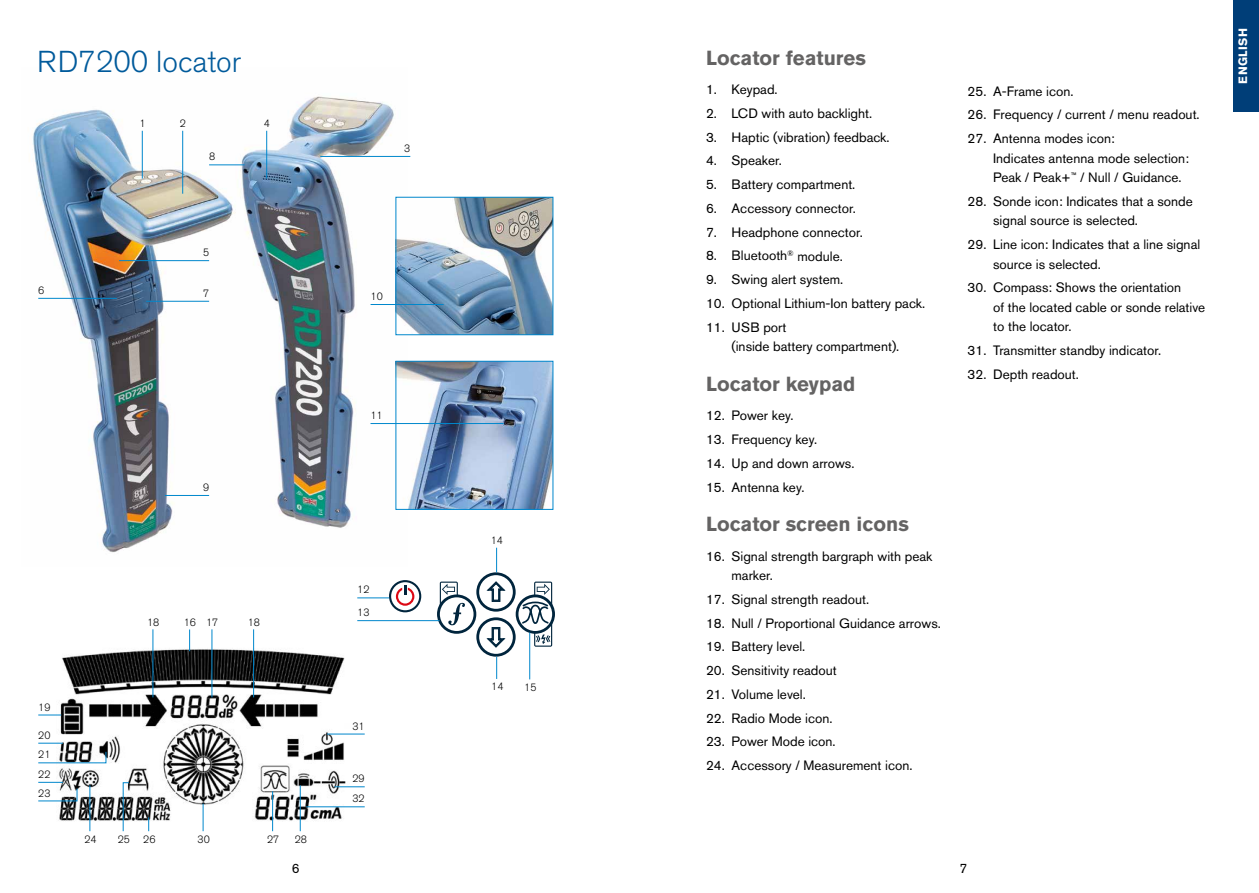
<style>
.page{position:relative;width:1259px;height:893px;background:#fff}
.page>*{position:absolute;margin:0;border:0;box-sizing:border-box;transform-origin:0 0}
.t1{font:300 30px "Akzidenz Grotesk BE";color:#005a9b}
.t2{font:700 20.25px "Akzidenz Grotesk BE";color:#646363}
.t3{font:13.5px/19.5px "Akzidenz Grotesk BE";color:#000}
.t4{font:700 12px "Akzidenz Grotesk BE";letter-spacing:.05em;color:#fff}
.t5{font:300 10.5px/19.2px "Akzidenz Grotesk BE";color:#000}
</style>
<div class="page">
<div style="left:1233px;top:0;width:26px;height:112px;background:#003e78"></div>
<img style="left:33px;top:96px;width:375px;height:457px">
<img style="left:397px;top:199px;width:154px;height:134px">
<div style="left:395px;top:197px;width:158px;height:138px;border:1px solid #0087cc"></div>
<hr style="left:370px;top:304px;width:73px;height:1px;background:#0087cc">
<hr style="left:38px;top:298px;width:79px;height:1px;background:#0087cc">
<hr style="left:146px;top:301px;width:63px;height:1px;background:#0087cc">
<svg style="left:389px;top:580px;width:32px;height:32px"></svg>
<div style="left:391px;top:582px;width:28px;height:28px;background:#fff;border-radius:50%"></div>
<svg style="left:437px;top:594px;width:39px;height:40px"></svg>
<div style="left:440px;top:597px;width:33px;height:34px;background:#fff;border-radius:50%"></div>
<svg style="left:476px;top:617px;width:39px;height:40px"></svg>
<div style="left:479px;top:620px;width:34px;height:34px;background:#fff;border-radius:50%"></div>
<svg style="left:396px;top:585px;width:18px;height:21px"></svg>
<svg style="left:476px;top:572px;width:39px;height:40px"></svg>
<div style="left:479px;top:575px;width:34px;height:34px;background:#fff;border-radius:50%"></div>
<svg style="left:486px;top:581px;width:19px;height:21px"></svg>
<svg style="left:440px;top:582px;width:25px;height:43px"></svg>
<svg style="left:486px;top:627px;width:19px;height:21px"></svg>
<svg style="left:516px;top:594px;width:39px;height:40px"></svg>
<svg style="left:518px;top:597px;width:34px;height:34px"></svg>
<svg style="left:520px;top:582px;width:32px;height:65px"></svg>
<hr style="left:357px;top:597px;width:32px;height:1px;background:#0087cc">
<hr style="left:357px;top:620px;width:82px;height:1px;background:#0087cc">
<svg style="left:496px;top:657px;width:1px;height:22px"></svg>
<hr style="left:529px;top:632px;width:1px;height:47px;background:#0087cc">
<svg style="left:496px;top:548px;width:1px;height:24px"></svg>
<img style="left:56px;top:643px;width:293px;height:179px">
<svg style="left:189px;top:629px;width:1px;height:22px"></svg>
<hr style="left:212px;top:629px;width:1px;height:68px;background:#0087cc">
<hr style="left:253px;top:629px;width:1px;height:68px;background:#0087cc">
<hr style="left:153px;top:629px;width:1px;height:68px;background:#0087cc">
<hr style="left:334px;top:786px;width:31px;height:1px;background:#0087cc">
<hr style="left:306px;top:806px;width:59px;height:1px;background:#0087cc">
<hr style="left:327px;top:734px;width:38px;height:1px;background:#0087cc">
<svg style="left:38px;top:715px;width:23px;height:1px"></svg>
<svg style="left:38px;top:743px;width:25px;height:1px"></svg>
<svg style="left:38px;top:751px;width:69px;height:13px"></svg>
<svg style="left:38px;top:782px;width:40px;height:20px"></svg>
<hr style="left:89px;top:785px;width:1px;height:46px;background:#0087cc">
<svg style="left:122px;top:782px;width:8px;height:50px"></svg>
<hr style="left:272px;top:791px;width:1px;height:40px;background:#0087cc">
<svg style="left:203px;top:803px;width:1px;height:28px"></svg>
<hr style="left:300px;top:785px;width:1px;height:46px;background:#0087cc">
<svg style="left:148px;top:817px;width:1px;height:14px"></svg>
<img style="left:397px;top:363px;width:154px;height:145px">
<div style="left:395px;top:361px;width:158px;height:149px;border:1px solid #0087cc"></div>
<hr style="left:370px;top:423px;width:133px;height:1px;background:#0087cc">
<hr style="left:142px;top:131px;width:1px;height:48px;background:#0087cc">
<hr style="left:182px;top:131px;width:1px;height:63px;background:#0087cc">
<hr style="left:266px;top:131px;width:1px;height:48px;background:#0087cc">
<hr style="left:119px;top:260px;width:90px;height:1px;background:#0087cc">
<hr style="left:320px;top:156px;width:90px;height:1px;background:#0087cc">
<hr style="left:209px;top:164px;width:35px;height:1px;background:#0087cc">
<hr style="left:165px;top:495px;width:44px;height:1px;background:#0087cc">
<h1 class="t1" style="left:37px;top:45px;width:205px">RD7200 locator</h1>
<p class="t5" style="left:139px;top:114px;width:8px">1</p>
<p class="t5" style="left:180px;top:114px;width:8px">2</p>
<p class="t5" style="left:264px;top:114px;width:8px">4</p>
<p class="t5" style="left:209px;top:147px;width:8px">8</p>
<p class="t5" style="left:203px;top:243px;width:8px">5</p>
<p class="t5" style="left:38px;top:281px;width:8px">6</p>
<p class="t5" style="left:203px;top:284px;width:8px">7</p>
<p class="t5" style="left:203px;top:478px;width:8px">9</p>
<p class="t5" style="left:38px;top:698px;width:14px">19</p>
<p class="t5" style="left:38px;top:726px;width:14px;text-align:justify">20<br>21<br>22<br>23</p>
<p class="t5" style="left:147px;top:612px;width:14px">18</p>
<p class="t5" style="left:184px;top:613px;width:36px">16 17</p>
<p class="t5" style="left:248px;top:612px;width:14px">18</p>
<p class="t5" style="left:84px;top:830px;width:14px">24</p>
<p class="t5" style="left:118px;top:830px;width:14px">25</p>
<p class="t5" style="left:143px;top:830px;width:14px">26</p>
<p class="t5" style="left:198px;top:830px;width:14px">30</p>
<p class="t5" style="left:267px;top:830px;width:14px">27</p>
<p class="t5" style="left:295px;top:830px;width:14px">28</p>
<p class="t5" style="left:404px;top:139px;width:8px">3</p>
<p class="t5" style="left:370px;top:287px;width:14px">10</p>
<p class="t5" style="left:370px;top:406px;width:14px">11</p>
<p class="t5" style="left:357px;top:579px;width:14px;line-height:22.8px">12<br>13</p>
<p class="t5" style="left:352px;top:717px;width:14px">31</p>
<p class="t5" style="left:352px;top:769px;width:14px;line-height:20px">29<br>32</p>
<p class="t5" style="left:491px;top:531px;width:14px">14</p>
<p class="t5" style="left:491px;top:677px;width:14px">14</p>
<p class="t5" style="left:524px;top:678px;width:14px">15</p>
<h2 class="t2" style="left:706px;top:46px;width:161px">Locator features</h2>
<p class="t3" style="left:706px;top:80px;width:73px">1. Keypad.</p>
<p class="t3" style="left:706px;top:103px;width:168px">2. LCD with auto backlight.</p>
<p class="t3" style="left:706px;top:127px;width:185px">3. Haptic (vibration) feedback.</p>
<p class="t3" style="left:706px;top:151px;width:77px">4. Speaker.</p>
<p class="t3" style="left:706px;top:175px;width:151px">5. Battery compartment.</p>
<p class="t3" style="left:706px;top:198px;width:151px">6. Accessory connector.</p>
<p class="t3" style="left:706px;top:222px;width:158px">7. Headphone connector.</p>
<p class="t3" style="left:706px;top:246px;width:138px">8. Bluetooth<sup>®</sup> module.</p>
<p class="t3" style="left:706px;top:270px;width:139px">9. Swing alert system.</p>
<p class="t3" style="left:706px;top:293px;width:220px">10. Optional Lithium-Ion battery pack.</p>
<p class="t3" style="left:731px;top:317px;width:169px;text-indent:-26px">11. USB port<br>(inside battery compartment).</p>
<h2 class="t2" style="left:706px;top:372px;width:151px">Locator keypad</h2>
<p class="t3" style="left:706px;top:406px;width:89px">12. Power key.</p>
<p class="t3" style="left:706px;top:429px;width:113px">13. Frequency key.</p>
<p class="t3" style="left:706px;top:453px;width:150px">14. Up and down arrows.</p>
<p class="t3" style="left:706px;top:477px;width:100px">15. Antenna key.</p>
<h2 class="t2" style="left:706px;top:512px;width:204px">Locator screen icons</h2>
<p class="t3" style="left:731px;top:546px;width:202px;text-indent:-26px">16. Signal strength bargraph with peak marker.</p>
<p class="t3" style="left:706px;top:589px;width:165px">17. Signal strength readout.</p>
<p class="t3" style="left:706px;top:613px;width:236px">18. Null / Proportional Guidance arrows.</p>
<p class="t3" style="left:706px;top:637px;width:101px">19. Battery level.</p>
<p class="t3" style="left:706px;top:660px;width:132px">20. Sensitivity readout</p>
<p class="t3" style="left:706px;top:684px;width:101px">21. Volume level.</p>
<p class="t3" style="left:706px;top:708px;width:128px">22. Radio Mode icon.</p>
<p class="t3" style="left:706px;top:732px;width:131px">23. Power Mode icon.</p>
<p class="t3" style="left:706px;top:755px;width:208px">24. Accessory / Measurement icon.</p>
<p class="t3" style="left:967px;top:81px;width:107px">25. A-Frame icon.</p>
<p class="t3" style="left:967px;top:105px;width:234px">26. Frequency / current / menu readout.</p>
<p class="t3" style="left:993px;top:128px;width:197px;text-indent:-26px">27. Antenna modes icon:<br>Indicates antenna mode selection:<br>Peak / Peak+<sup>™</sup> / Null / Guidance.</p>
<p class="t3" style="left:993px;top:191px;width:201px;text-indent:-26px">28. Sonde icon: Indicates that a sonde signal source is selected.</p>
<p class="t3" style="left:993px;top:235px;width:209px;text-indent:-26px">29. Line icon: Indicates that a line signal source is selected.</p>
<p class="t3" style="left:993px;top:278px;width:214px;text-indent:-26px">30. Compass: Shows the orientation<br>of the located cable or sonde relative to the locator.</p>
<p class="t3" style="left:967px;top:341px;width:195px">31. Transmitter standby indicator.</p>
<p class="t3" style="left:967px;top:364px;width:113px">32. Depth readout.</p>
<p class="t3" style="left:292px;top:859px;width:9px">6</p>
<p class="t3" style="left:959px;top:859px;width:9px">7</p>
<p class="t4" style="left:1236px;top:84px;width:58px;rotate:-90deg">ENGLISH</p>
</div>
